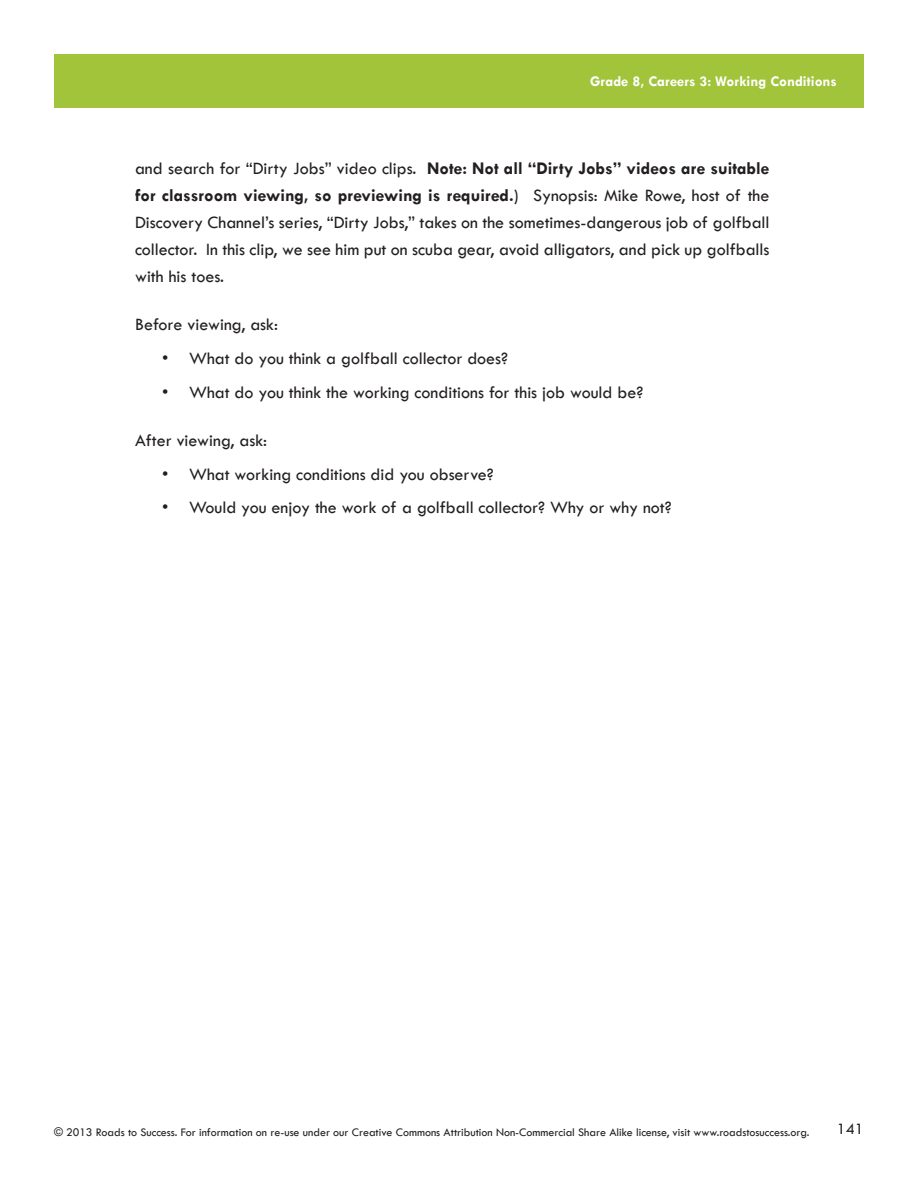
<style>
.page{position:relative;width:918px;height:1188px;background:#fff}
.page>*{position:absolute;margin:0;border:0;box-sizing:border-box;transform-origin:0 0}
.LO_Text{font:500 18px/27px "Tw Cen";color:#231f20;text-align:justify}
.LO_Bullet{font:500 18px "Tw Cen";color:#231f20}
.Lesson_Front_Page_Te{font:500 16.5px "Tw Cen";color:#231f20}
.t1{font:700 15px "Tw Cen";color:#fff}
.t2{font:500 12px "Tw Cen";color:#231f20}
.s1{font-weight:700}
</style>
<div class="page">
<div style="left:54px;top:54px;width:810px;height:54px;background:#a1c43a"></div>
<p class="t1" style="left:590px;top:72px;width:248px">Grade 8, Careers 3: Working Conditions</p>
<p class="LO_Text" style="left:135px;top:155px;width:636px">and search for “Dirty Jobs” video clips. <span class="s1">Note: Not all “Dirty Jobs” videos are suitable for classroom viewing, so previewing is required.</span>) Synopsis: Mike Rowe, host of the Discovery Channel’s series, “Dirty Jobs,” takes on the sometimes-dangerous job of golfball collector. In this clip, we see him put on scuba gear, avoid alligators, and pick up golfballs with his toes.</p>
<p class="LO_Text" style="left:135px;top:311px;width:145px">Before viewing, ask:</p>
<p class="LO_Bullet" style="left:162px;top:348px;width:348px">• What do you think a golfball collector does?</p>
<p class="LO_Bullet" style="left:162px;top:381px;width:483px">• What do you think the working conditions for this job would be?</p>
<p class="LO_Text" style="left:135px;top:427px;width:134px">After viewing, ask:</p>
<p class="LO_Bullet" style="left:162px;top:463px;width:333px">• What working conditions did you observe?</p>
<p class="LO_Bullet" style="left:162px;top:497px;width:511px">• Would you enjoy the work of a golfball collector? Why or why not?</p>
<p class="t2" style="left:54px;top:1124px;width:757px">© 2013 Roads to Success. For information on re-use under our Creative Commons Attribution Non-Commercial Share Alike license, visit www.roadstosuccess.org.</p>
<p class="Lesson_Front_Page_Te" style="left:837px;top:1119px;width:29px">141</p>
</div>
